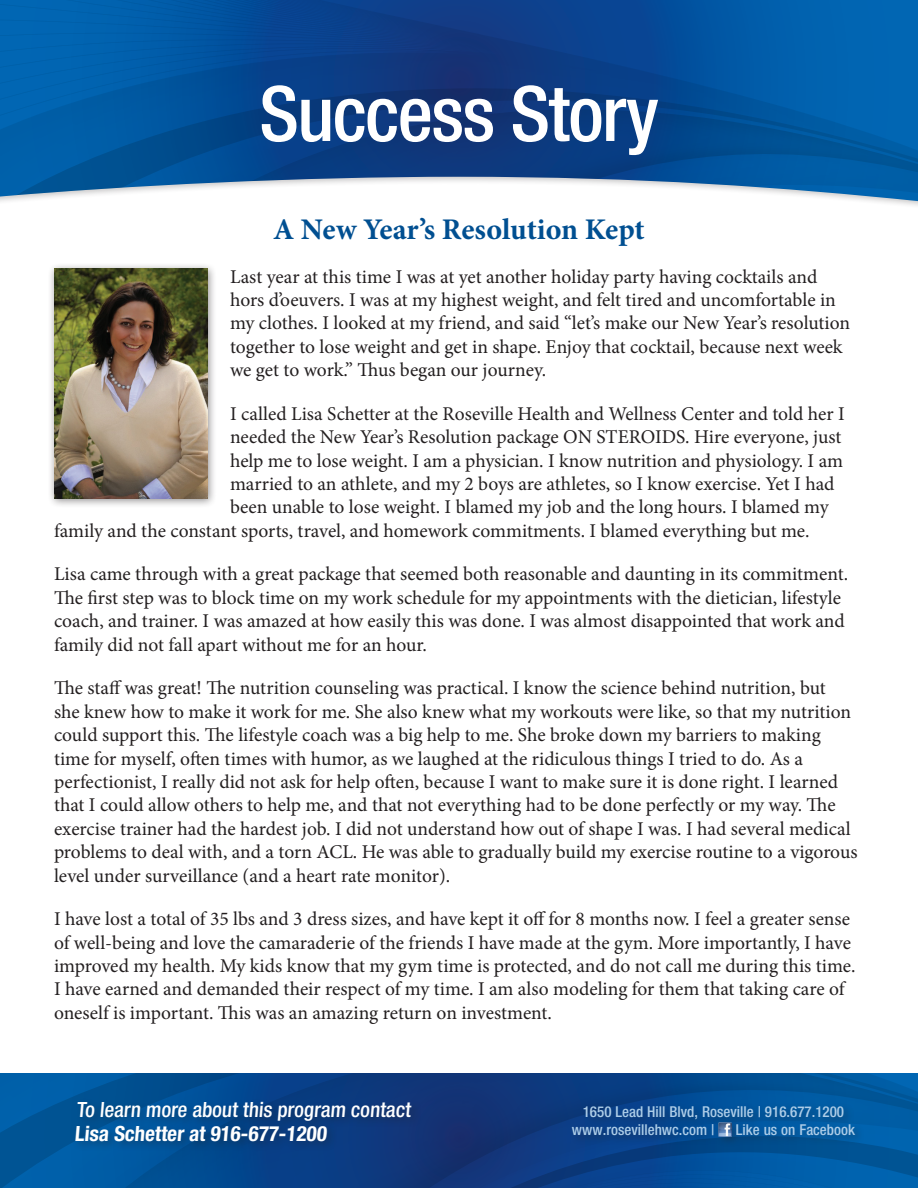
<style>
.page{position:relative;width:918px;height:1188px;background:#fff}
.page>*{position:absolute;margin:0;border:0;box-sizing:border-box;transform-origin:0 0}
.t1{font:500 condensed 76.5px "Helvetica Neue";letter-spacing:-.02em;color:#fff}
.t2{font:700 30px "Minion Pro";letter-spacing:-.005em;color:#004f91}
.t3{font:500 condensed 21px/24px "Helvetica Neue";color:#fff}
.t4{font:19.5px/23.4px "Minion Pro";letter-spacing:-.005em;color:#231f20}
.t5{font:500 condensed 15px "Helvetica Neue";color:#adcde8}
.s1{font-weight:700}
</style>
<div class="page">
<svg style="left:0;top:1074px;width:289px;height:114px;background:#005299"></svg>
<svg style="left:289px;top:1074px;width:629px;height:114px;background:#084489"></svg>
<svg style="left:0;top:0;width:918px;height:58px;background:#06509c"></svg>
<svg style="left:0;top:58px;width:918px;height:143px;background:#159"></svg>
<svg style="left:303px;top:124px;width:615px;height:77px"></svg>
<div style="left:569px;top:1102px;width:296px;height:45px;background:#231f20;opacity:.35"></div>
<img style="left:718px;top:1123px;width:14px;height:13px">
<div style="left:72px;top:1098px;width:350px;height:54px;background:#231f20;opacity:.35"></div>
<div style="left:48px;top:262px;width:169px;height:247px;background:#231f20;opacity:.5"></div>
<img style="left:54px;top:268px;width:153px;height:231px">
<p class="t1" style="left:259px;top:68px;width:401px">Success Story</p>
<p class="t2" style="left:273px;top:208px;width:373px">A New Year’s Resolution Kept</p>
<p class="t4" style="left:230px;top:265px;width:622px">Last year at this time I was at yet another holiday party having cocktails and hors d’oeuvers. I was at my highest weight, and felt tired and uncomfortable in my clothes. I looked at my friend, and said “let’s make our New Year’s resolution together to lose weight and get in shape. Enjoy that cocktail, because next week we get to work.” Thus began our journey.</p>
<p class="t4" style="left:230px;top:402px;width:616px">I called Lisa Schetter at the Roseville Health and Wellness Center and told her I</p>
<p class="t4" style="left:230px;top:425px;width:613px">needed the New Year’s Resolution package ON STEROIDS. Hire everyone, just</p>
<p class="t4" style="left:230px;top:449px;width:615px">help me to lose weight. I am a physician. I know nutrition and physiology. I am</p>
<p class="t4" style="left:230px;top:472px;width:606px">married to an athlete, and my 2 boys are athletes, so I know exercise. Yet I had</p>
<p class="t4" style="left:230px;top:496px;width:600px">been unable to lose weight. I blamed my job and the long hours. I blamed my</p>
<p class="t4" style="left:54px;top:519px;width:757px">family and the constant sports, travel, and homework commitments. I blamed everything but me.</p>
<p class="t4" style="left:54px;top:563px;width:796px">Lisa came through with a great package that seemed both reasonable and daunting in its commitment.<br>The first step was to block time on my work schedule for my appointments with the dietician, lifestyle coach, and trainer. I was amazed at how easily this was done. I was almost disappointed that work and family did not fall apart without me for an hour.</p>
<p class="t4" style="left:54px;top:676px;width:805px">The staff was great! The nutrition counseling was practical. I know the science behind nutrition, but<br>she knew how to make it work for me. She also knew what my workouts were like, so that my nutrition could support this. The lifestyle coach was a big help to me. She broke down my barriers to making time for myself, often times with humor, as we laughed at the ridiculous things I tried to do. As a perfectionist, I really did not ask for help often, because I want to make sure it is done right. I learned that I could allow others to help me, and that not everything had to be done perfectly or my way. The exercise trainer had the hardest job. I did not understand how out of shape I was. I had several medical problems to deal with, and a torn ACL. He was able to gradually build my exercise routine to a vigorous level under surveillance (and a heart rate monitor).</p>
<p class="t4" style="left:54px;top:907px;width:803px">I have lost a total of 35 lbs and 3 dress sizes, and have kept it off for 8 months now. I feel a greater sense of well-being and love the camaraderie of the friends I have made at the gym. More importantly, I have improved my health. My kids know that my gym time is protected, and do not call me during this time.<br>I have earned and demanded their respect of my time. I am also modeling for them that taking care of oneself is important. This was an amazing return on investment.</p>
<p class="t3" style="left:74px;top:1097px;width:340px">To learn more about this program contact<br><span class="s1">Lisa Schetter at 916-677-1200</span></p>
<p class="t5" style="left:583px;top:1103px;width:263px">1650 Lead Hill Blvd, Roseville | 916.677.1200</p>
<p class="t5" style="left:572px;top:1121px;width:144px">www.rosevillehwc.com |</p>
<p class="t5" style="left:736px;top:1121px;width:121px">Like us on Facebook</p>
</div>
